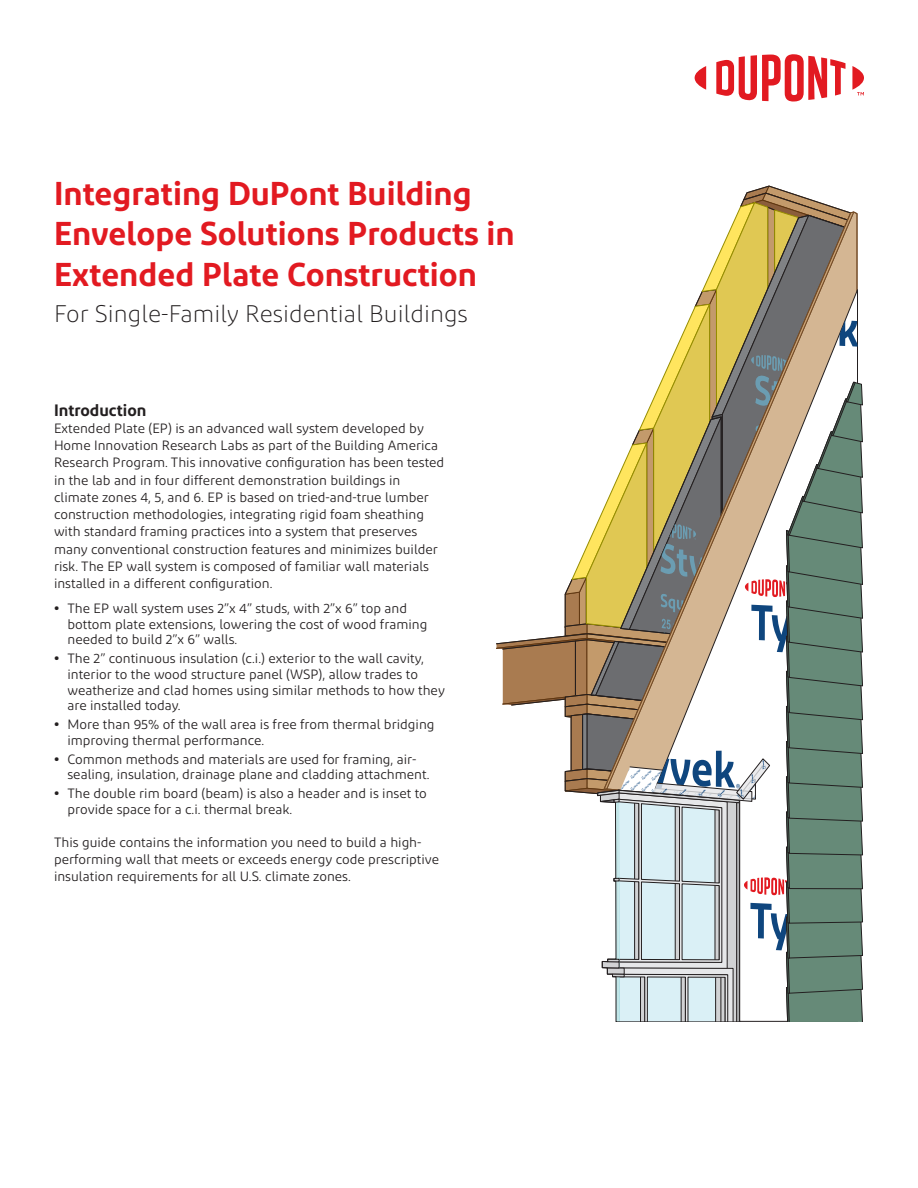
<style>
.page{position:relative;width:918px;height:1188px;background:#fff}
.page>*{position:absolute;margin:0;border:0;box-sizing:border-box;transform-origin:0 0}
.title_1{font:600 33px/40.5px "Diodrum";color:#e21a21}
.title_2{font:300 24px "Diodrum";color:#231f20}
.subhead_1{font:600 16.5px "Diodrum";color:#231f20}
.body_1{font:13.5px/17.2px "Diodrum";color:#231f20}
.s1{font-weight:700}
</style>
<div class="page">
<svg style="left:695px;top:66px;width:11px;height:24px"></svg>
<svg style="left:716px;top:54px;width:130px;height:48px"></svg>
<svg style="left:852px;top:66px;width:12px;height:29px"></svg>
<svg style="left:496px;top:185px;width:367px;height:837px"></svg>
<p class="title_1" style="left:54px;top:172px;width:462px">Integrating DuPont Building<br>Envelope Solutions Products in<br>Extended Plate Construction</p>
<p class="title_2" style="left:54px;top:299px;width:415px">For Single-Family Residential Buildings</p>
<p class="subhead_1" style="left:54px;top:399px;width:94px">Introduction</p>
<p class="body_1" style="left:54px;top:419px;width:392px">Extended Plate (EP) is an advanced wall system developed by Home Innovation Research Labs as part of the Building America Research Program. This innovative configuration has been tested in the lab and in four different demonstration buildings in climate zones 4, 5, and 6. EP is based on tried-and-true lumber construction methodologies, integrating rigid foam sheathing with standard framing practices into a system that preserves many conventional construction features and minimizes builder risk. The EP wall system is composed of familiar wall materials installed in a different configuration.</p>
<p class="body_1" style="left:68px;top:600px;width:361px;line-height:15.8px;text-indent:-14px"><span class="s1">•</span> The EP wall system uses 2”x 4” studs, with 2”x 6” top and bottom plate extensions, lowering the cost of wood framing needed to build 2”x 6” walls.</p>
<p class="body_1" style="left:68px;top:650px;width:379px;line-height:15.8px;text-indent:-14px"><span class="s1">•</span> The 2” continuous insulation (c.i.) exterior to the wall cavity, interior to the wood structure panel (WSP), allow trades to weatherize and clad homes using similar methods to how they are installed today.</p>
<p class="body_1" style="left:68px;top:716px;width:369px;line-height:15.8px;text-indent:-14px"><span class="s1">•</span> More than 95% of the wall area is free from thermal bridging improving thermal performance.</p>
<p class="body_1" style="left:68px;top:751px;width:363px;line-height:15.8px;text-indent:-14px"><span class="s1">•</span> Common methods and materials are used for framing, air&shy;sealing, insulation, drainage plane and cladding attachment.</p>
<p class="body_1" style="left:68px;top:785px;width:361px;line-height:15.8px;text-indent:-14px"><span class="s1">•</span> The double rim board (beam) is also a header and is inset to provide space for a c.i. thermal break.</p>
<p class="body_1" style="left:54px;top:833px;width:387px">This guide contains the information you need to build a high&shy;performing wall that meets or exceeds energy code prescriptive insulation requirements for all U.S. climate zones.</p>
</div>
